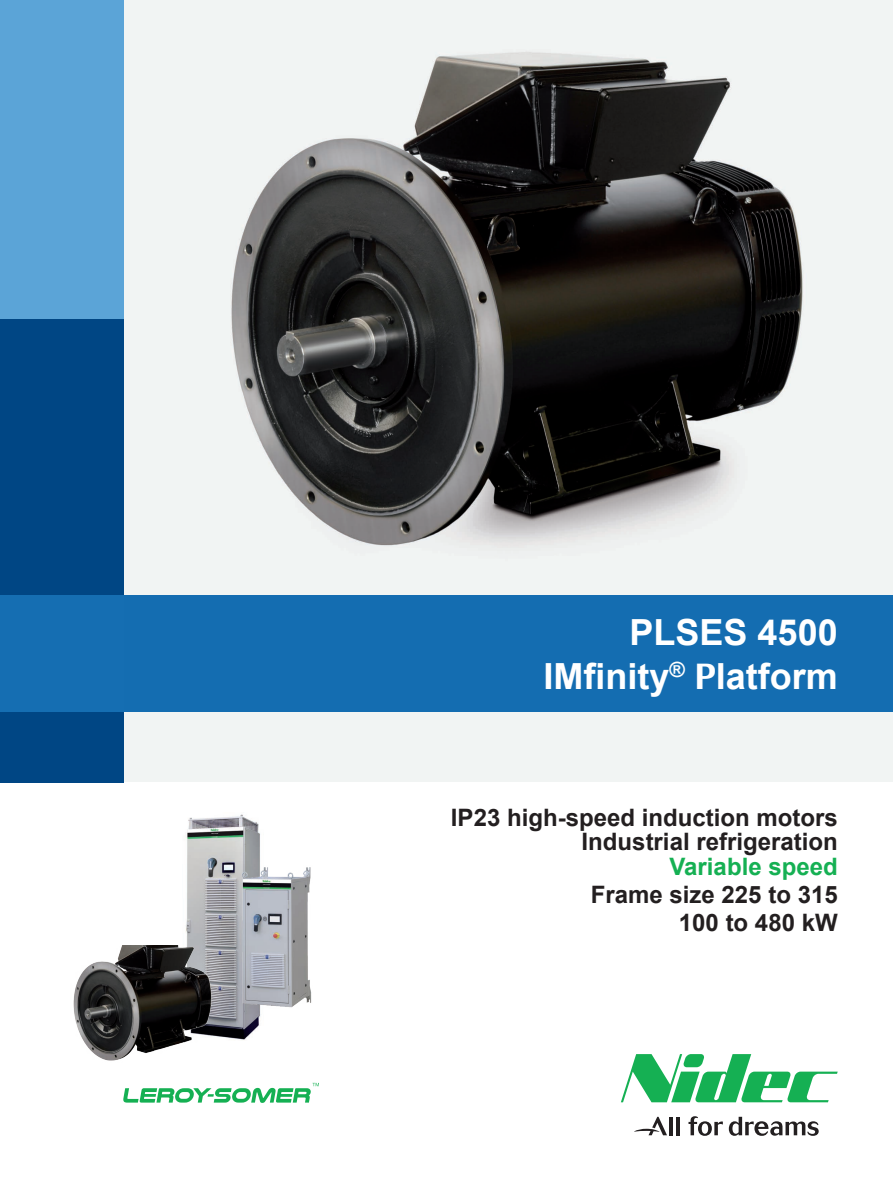
<style>
.page{position:relative;width:893px;height:1191px;background:#fff}
.page>*{position:absolute;margin:0;border:0;box-sizing:border-box;transform-origin:0 0}
.t1{font:700 36px/43.2px "Arial";color:#fff;text-align:right}
.t2{font:700 24px/24px "Arial";color:#231f20;text-align:right}
.t3{font:700 24px "Arial";color:#15b053}
.s1{font-family:"DTL Argo T"}
</style>
<div class="page">
<svg style="left:123px;top:1082px;width:196px;height:20px"></svg>
<svg style="left:621px;top:1054px;width:217px;height:48px"></svg>
<svg style="left:688px;top:1116px;width:35px;height:19px"></svg>
<svg style="left:729px;top:1116px;width:90px;height:19px"></svg>
<hr style="left:669px;top:1116px;width:4px;height:19px;background:#231f20">
<hr style="left:676px;top:1116px;width:4px;height:19px;background:#231f20">
<svg style="left:634px;top:1116px;width:33px;height:19px"></svg>
<img style="left:185px;top:814px;width:76px;height:226px">
<img style="left:241px;top:865px;width:71px;height:143px">
<img style="left:123px;top:0;width:770px;height:782px">
<div style="left:0;top:0;width:123px;height:726px;background:#5ba4d7"></div>
<div style="left:0;top:319px;width:123px;height:463px;background:#004684"></div>
<img style="left:73px;top:945px;width:150px;height:116px">
<div style="left:0;top:595px;width:893px;height:117px;background:#146db1"></div>
<h1 class="t1" style="left:543px;top:612px;width:296px">PLSES 4500<br>IMfinity<sup>®</sup> <span class="s1">P</span>latform</h1>
<p class="t2" style="left:451px;top:806px;width:388px">IP23 high-speed induction motors<br>Industrial refrigeration</p>
<p class="t3" style="left:670px;top:850px;width:170px">Variable speed</p>
<p class="t2" style="left:591px;top:881px;width:248px;line-height:28.2px">Frame size 225 to 315<br>100 to 480 kW</p>
</div>
